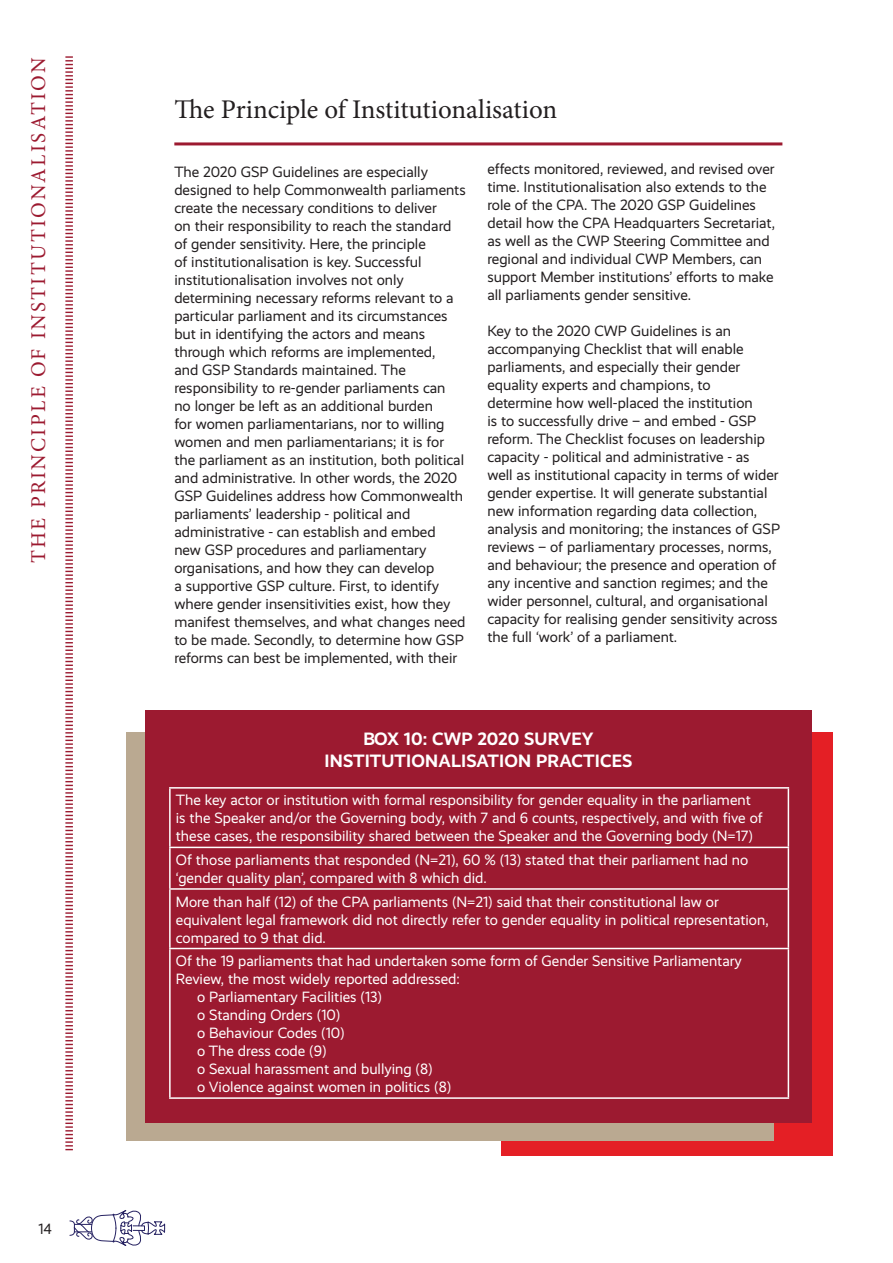
<style>
.page{position:relative;width:893px;height:1263px;background:#fff}
.page>*{position:absolute;margin:0;border:0;box-sizing:border-box;transform-origin:0 0}
.t1{font:27px "Minion Pro";letter-spacing:-.005em;color:#231f20}
.t2{font:21px "Minion Pro";letter-spacing:.11em;color:#9c1a30}
.t3{font:700 18px "Realist";letter-spacing:.005em;color:#fff}
.t4{font:15px/18px "Realist";color:#231f20}
.t5{font:15px/18px "Realist";color:#fff}
</style>
<div class="page">
<svg style="left:69px;top:1210px;width:96px;height:36px"></svg>
<div style="left:501px;top:732px;width:331px;height:424px;background:#e41f25"></div>
<div style="left:126px;top:732px;width:648px;height:409px;background:#baa991"></div>
<div style="left:145px;top:710px;width:666px;height:412px;background:#9c1a30"></div>
<hr style="left:169px;top:787px;width:620px;height:2px;background:#fff">
<hr style="left:169px;top:789px;width:2px;height:58px;background:#fff">
<hr style="left:788px;top:789px;width:1px;height:58px;background:#fff">
<hr style="left:169px;top:847px;width:620px;height:1px;background:#fff">
<hr style="left:169px;top:848px;width:2px;height:40px;background:#fff">
<hr style="left:788px;top:848px;width:1px;height:40px;background:#fff">
<hr style="left:169px;top:888px;width:620px;height:2px;background:#fff">
<hr style="left:169px;top:890px;width:2px;height:58px;background:#fff">
<hr style="left:788px;top:890px;width:1px;height:58px;background:#fff">
<hr style="left:169px;top:948px;width:620px;height:1px;background:#fff">
<hr style="left:169px;top:949px;width:2px;height:148px;background:#fff">
<hr style="left:788px;top:949px;width:1px;height:148px;background:#fff">
<hr style="left:169px;top:1097px;width:620px;height:2px;background:#fff">
<svg style="left:65px;top:56px;width:8px;height:1095px"></svg>
<hr style="left:174px;top:142px;width:608px;height:3px;background:#9c1a30">
<p class="t2" style="left:24px;top:563px;width:508px;rotate:-90deg">THE PRINCIPLE OF INSTITUTIONALISATION</p>
<p class="t4" style="left:38px;top:1220px;width:15px">14</p>
<p class="t1" style="left:174px;top:92px;width:385px">The Principle of Institutionalisation</p>
<p class="t4" style="left:487px;top:160px;width:289px">effects monitored, reviewed, and revised over time. Institutionalisation also extends to the role of the CPA. The 2020 GSP Guidelines detail how the CPA Headquarters Secretariat, as well as the CWP Steering Committee and regional and individual CWP Members, can support Member institutions’ efforts to make all parliaments gender sensitive.</p>
<p class="t4" style="left:487px;top:322px;width:294px">Key to the 2020 CWP Guidelines is an accompanying Checklist that will enable parliaments, and especially their gender equality experts and champions, to<br>determine how well-placed the institution<br>is to successfully drive – and embed - GSP reform. The Checklist focuses on leadership capacity - political and administrative - as<br>well as institutional capacity in terms of wider gender expertise. It will generate substantial new information regarding data collection, analysis and monitoring; the instances of GSP reviews – of parliamentary processes, norms, and behaviour; the presence and operation of any incentive and sanction regimes; and the wider personnel, cultural, and organisational capacity for realising gender sensitivity across the full ‘work’ of a parliament.</p>
<p class="t4" style="left:174px;top:163px;width:293px">The 2020 GSP Guidelines are especially designed to help Commonwealth parliaments create the necessary conditions to deliver<br>on their responsibility to reach the standard of gender sensitivity. Here, the principle<br>of institutionalisation is key. Successful institutionalisation involves not only determining necessary reforms relevant to a particular parliament and its circumstances but in identifying the actors and means through which reforms are implemented,<br>and GSP Standards maintained. The responsibility to re-gender parliaments can<br>no longer be left as an additional burden<br>for women parliamentarians, nor to willing women and men parliamentarians; it is for the parliament as an institution, both political and administrative. In other words, the 2020<br>GSP Guidelines address how Commonwealth parliaments’ leadership - political and administrative - can establish and embed new GSP procedures and parliamentary organisations, and how they can develop<br>a supportive GSP culture. First, to identify where gender insensitivities exist, how they manifest themselves, and what changes need to be made. Secondly, to determine how GSP reforms can best be implemented, with their</p>
<p class="t3" style="left:364px;top:728px;width:231px">BOX 10: CWP 2020 SURVEY</p>
<p class="t3" style="left:324px;top:750px;width:309px">INSTITUTIONALISATION PRACTICES</p>
<p class="t5" style="left:176px;top:791px;width:588px">The key actor or institution with formal responsibility for gender equality in the parliament is the Speaker and/or the Governing body, with 7 and 6 counts, respectively, and with five of these cases, the responsibility shared between the Speaker and the Governing body (N=17)</p>
<p class="t5" style="left:176px;top:851px;width:574px">Of those parliaments that responded (N=21), 60 % (13) stated that their parliament had no ‘gender quality plan’, compared with 8 which did.</p>
<p class="t5" style="left:176px;top:892px;width:594px">More than half (12) of the CPA parliaments (N=21) said that their constitutional law or equivalent legal framework did not directly refer to gender equality in political representation, compared to 9 that did.</p>
<p class="t5" style="left:176px;top:952px;width:568px">Of the 19 parliaments that had undertaken some form of Gender Sensitive Parliamentary<br>Review, the most widely reported addressed:</p>
<p class="t5" style="left:197px;top:988px;width:187px">o Parliamentary Facilities (13)</p>
<p class="t5" style="left:197px;top:1006px;width:145px">o Standing Orders (10)</p>
<p class="t5" style="left:197px;top:1024px;width:149px">o Behaviour Codes (10)</p>
<p class="t5" style="left:197px;top:1042px;width:131px">o The dress code (9)</p>
<p class="t5" style="left:197px;top:1060px;width:237px">o Sexual harassment and bullying (8)</p>
<p class="t5" style="left:197px;top:1078px;width:256px">o Violence against women in politics (8)</p>
</div>
